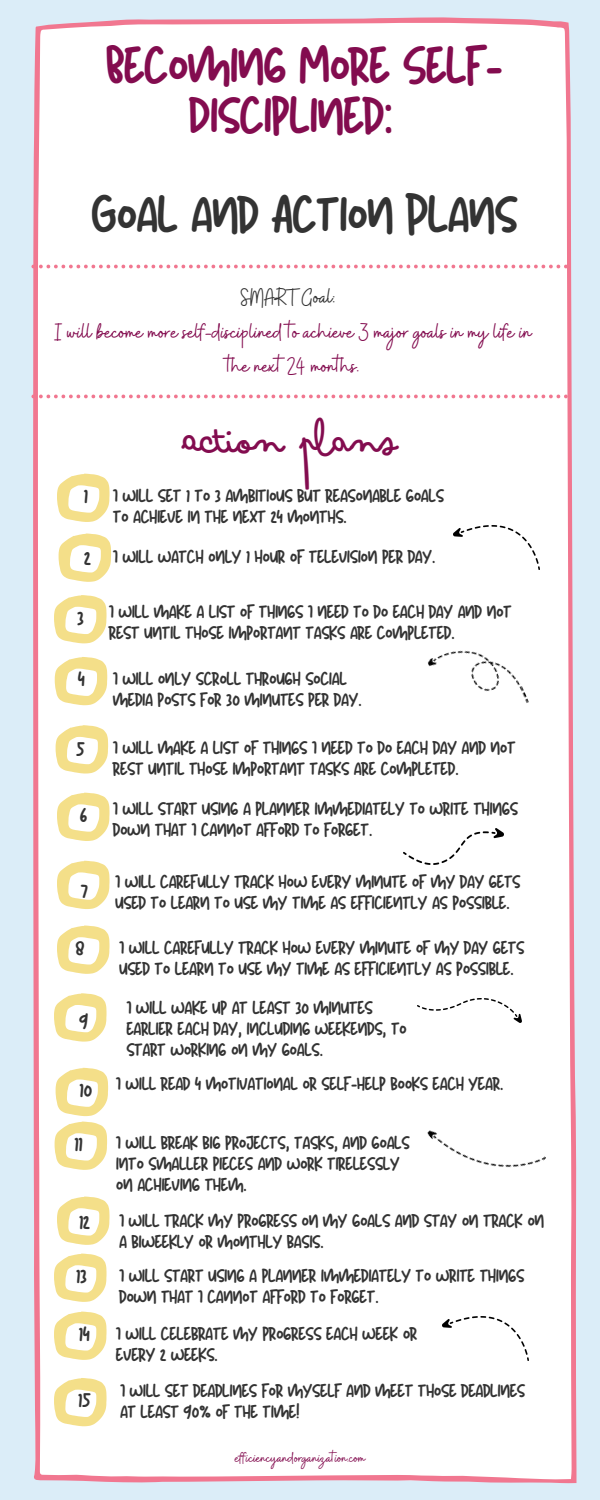
<style>
.page{position:relative;width:600px;height:1500px;background:#dbedf8}
.page>*{position:absolute;margin:0;border:0;box-sizing:border-box;transform-origin:0 0}
.t1{font:50px/49.5px "New Sun Yandi Designs";color:#830c4f;text-align:center}
.t2{font:50px "New Sun Yandi Designs";color:#333}
.t3{font:41.2px "Bimbo sharpie";color:#830c4f}
.t4{font:25px/34.5px "Buffalo";color:#830c4f;text-align:center}
.t5{font:25px "Buffalo";color:#333}
.t6{font:20px "New Sun Yandi Designs";color:#333}
.t7{font:18px/21px "New Sun Yandi Designs";color:#333}
.t8{font:16.8px "Buffalo";color:#830c4f}
</style>
<div class="page">
<div style="left:32px;top:17px;width:545px;height:1466px;background:#fff"></div>
<svg style="left:31px;top:395px;width:537px;height:3px;background:#f8c1cc"></svg>
<svg style="left:57px;top:474px;width:53px;height:48px;background:#f8edbd"></svg>
<svg style="left:59px;top:534px;width:52px;height:48px;background:#f8ecbc"></svg>
<svg style="left:54px;top:595px;width:53px;height:48px;background:#f8edbd"></svg>
<svg style="left:55px;top:657px;width:52px;height:48px;background:#f8ecbc"></svg>
<svg style="left:55px;top:1122px;width:52px;height:48px;background:#f8ecbc"></svg>
<div style="left:427px;top:630px;width:102px;height:102px;background:#fff"></div>
<img style="left:418px;top:999px;width:103px;height:24px">
<div style="left:453px;top:526px;width:87px;height:43px;background:#fff"></div>
<div style="left:427px;top:1087px;width:119px;height:118px;background:#fff"></div>
<img style="left:403px;top:829px;width:101px;height:35px">
<svg style="left:31px;top:265px;width:537px;height:3px;background:#f8c1cc"></svg>
<svg style="left:56px;top:725px;width:52px;height:49px;background:#f8edbd"></svg>
<svg style="left:57px;top:861px;width:53px;height:48px;background:#f8edbd"></svg>
<svg style="left:57px;top:793px;width:53px;height:48px;background:#f8edbd"></svg>
<svg style="left:56px;top:1068px;width:52px;height:48px;background:#f8ecbc"></svg>
<svg style="left:54px;top:993px;width:53px;height:49px;background:#f8edbe"></svg>
<svg style="left:57px;top:926px;width:53px;height:48px;background:#f8edbd"></svg>
<svg style="left:57px;top:1197px;width:53px;height:48px;background:#f8edbd"></svg>
<svg style="left:54px;top:1254px;width:53px;height:48px;background:#f8edbd"></svg>
<svg style="left:54px;top:1312px;width:53px;height:48px;background:#f8edbd"></svg>
<svg style="left:54px;top:1378px;width:53px;height:48px;background:#f8edbd"></svg>
<div style="left:442px;top:1317px;width:87px;height:43px;background:#fff"></div>
<p class="t1" style="left:107px;top:44px;width:397px">BECOMING MORE SELF-<br>DISCIPLINED:</p>
<p class="t2" style="left:92px;top:190px;width:427px">GOAL AND ACTION PLANS</p>
<p class="t5" style="left:241px;top:281px;width:96px">SMART Goal:</p>
<p class="t4" style="left:55px;top:316px;width:478px">I will become more self-disciplined to achieve 3 major goals in my life in the next 24 months.</p>
<p class="t6" style="left:84px;top:486px;width:5px">1</p>
<p class="t6" style="left:84px;top:548px;width:8px">2</p>
<p class="t6" style="left:78px;top:608px;width:8px">3</p>
<p class="t6" style="left:78px;top:670px;width:8px">4</p>
<p class="t6" style="left:77px;top:739px;width:10px">5</p>
<p class="t6" style="left:80px;top:805px;width:9px">6</p>
<p class="t6" style="left:81px;top:882px;width:8px">7</p>
<p class="t6" style="left:76px;top:938px;width:10px">8</p>
<p class="t6" style="left:79px;top:1011px;width:10px">9</p>
<p class="t6" style="left:80px;top:1081px;width:14px">10</p>
<p class="t6" style="left:75px;top:1134px;width:10px">11</p>
<p class="t6" style="left:79px;top:1212px;width:12px">12</p>
<p class="t6" style="left:77px;top:1266px;width:12px">13</p>
<p class="t6" style="left:79px;top:1324px;width:12px">14</p>
<p class="t3" style="left:183px;top:414px;width:216px">Action Plans</p>
<p class="t7" style="left:113px;top:486px;width:332px">I WILL SET 1 TO 3 AMBITIOUS BUT REASONABLE GOALS<br>TO ACHIEVE IN THE NEXT 24 MONTHS.</p>
<p class="t7" style="left:113px;top:547px;width:324px">I WILL WATCH ONLY 1 HOUR OF TELEVISION PER DAY.</p>
<p class="t7" style="left:109px;top:602px;width:404px">I WILL MAKE A LIST OF THINGS I NEED TO DO EACH DAY AND NOT<br>REST UNTIL THOSE IMPORTANT TASKS ARE COMPLETED.</p>
<p class="t7" style="left:113px;top:669px;width:250px">I WILL ONLY SCROLL THROUGH SOCIAL<br>MEDIA POSTS FOR 30 MINUTES PER DAY.</p>
<p class="t7" style="left:113px;top:739px;width:404px">I WILL MAKE A LIST OF THINGS I NEED TO DO EACH DAY AND NOT<br>REST UNTIL THOSE IMPORTANT TASKS ARE COMPLETED.</p>
<p class="t7" style="left:113px;top:800px;width:406px">I WILL START USING A PLANNER IMMEDIATELY TO WRITE THINGS<br>DOWN THAT I CANNOT AFFORD TO FORGET.</p>
<p class="t7" style="left:116px;top:872px;width:407px">I WILL CAREFULLY TRACK HOW EVERY MINUTE OF MY DAY GETS<br>USED TO LEARN TO USE MY TIME AS EFFICIENTLY AS POSSIBLE.</p>
<p class="t7" style="left:119px;top:938px;width:407px">I WILL CAREFULLY TRACK HOW EVERY MINUTE OF MY DAY GETS<br>USED TO LEARN TO USE MY TIME AS EFFICIENTLY AS POSSIBLE.</p>
<p class="t7" style="left:127px;top:999px;width:282px">I WILL WAKE UP AT LEAST 30 MINUTES<br>EARLIER EACH DAY, INCLUDING WEEKENDS, TO<br>START WORKING ON MY GOALS.</p>
<p class="t7" style="left:116px;top:1075px;width:389px">I WILL READ 4 MOTIVATIONAL OR SELF-HELP BOOKS EACH YEAR.</p>
<p class="t7" style="left:116px;top:1133px;width:295px">I WILL BREAK BIG PROJECTS, TASKS, AND GOALS<br>INTO SMALLER PIECES AND WORK TIRELESSLY<br>ON ACHIEVING THEM.</p>
<p class="t7" style="left:119px;top:1211px;width:426px">I WILL TRACK MY PROGRESS ON MY GOALS AND STAY ON TRACK ON<br>A BIWEEKLY OR MONTHLY BASIS.</p>
<p class="t7" style="left:119px;top:1266px;width:406px">I WILL START USING A PLANNER IMMEDIATELY TO WRITE THINGS<br>DOWN THAT I CANNOT AFFORD TO FORGET.</p>
<p class="t7" style="left:116px;top:1324px;width:303px">I WILL CELEBRATE MY PROGRESS EACH WEEK OR<br>EVERY 2 WEEKS.</p>
<p class="t6" style="left:78px;top:1391px;width:14px">15</p>
<p class="t7" style="left:120px;top:1381px;width:406px">I WILL SET DEADLINES FOR MYSELF AND MEET THOSE DEADLINES<br>AT LEAST 90% OF THE TIME!</p>
<p class="t8" style="left:235px;top:1447px;width:132px">efficiencyandorganization.com</p>
</div>
